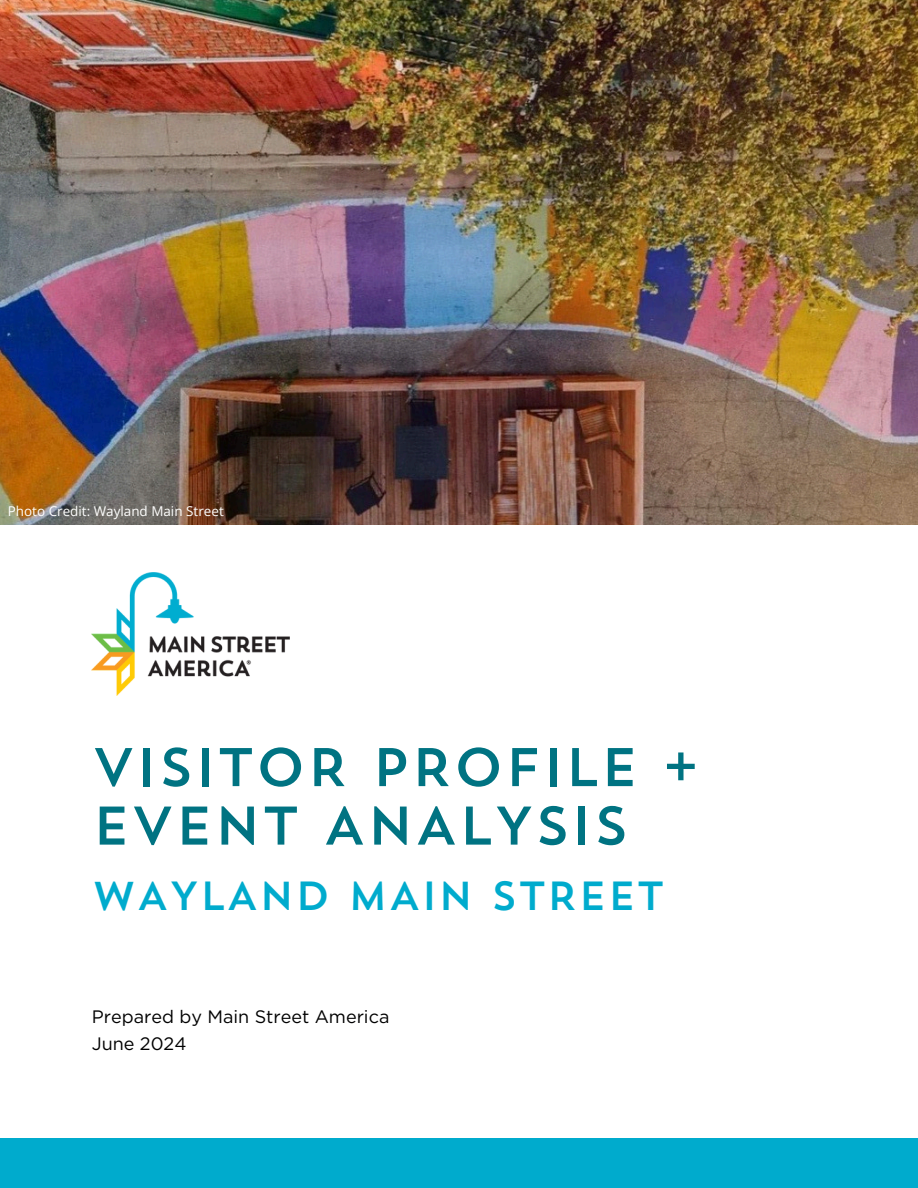
<style>
.page{position:relative;width:918px;height:1188px;background:#fff}
.page>*{position:absolute;margin:0;border:0;box-sizing:border-box;transform-origin:0 0}
.t1{font:54.15px/58.5px "Trend Sans One";color:#007382}
.t2{font:40.5px "Trend Sans One";color:#00abcd}
.t3{font:18px/27px "Gotham";color:#000001}
.t4{font:13.5px "Open Sans";color:#fffffe}
</style>
<div class="page">
<img style="left:0;top:0;width:918px;height:524px">
<div style="left:0;top:1138px;width:918px;height:50px;background:#00abcd"></div>
<img style="left:92px;top:573px;width:198px;height:122px">
<h3 class="t4" style="left:8px;top:501px;width:218px">Photo Credit: Wayland Main Street</h3>
<p class="t1" style="left:92px;top:743px;width:610px">VISITOR PROFILE +<br>EVENT ANALYSIS</p>
<h2 class="t2" style="left:92px;top:879px;width:575px">WAYLAND MAIN STREET</h2>
<h1 class="t3" style="left:92px;top:1003px;width:299px">Prepared by Main Street America<br>June 2024</h1>
</div>
